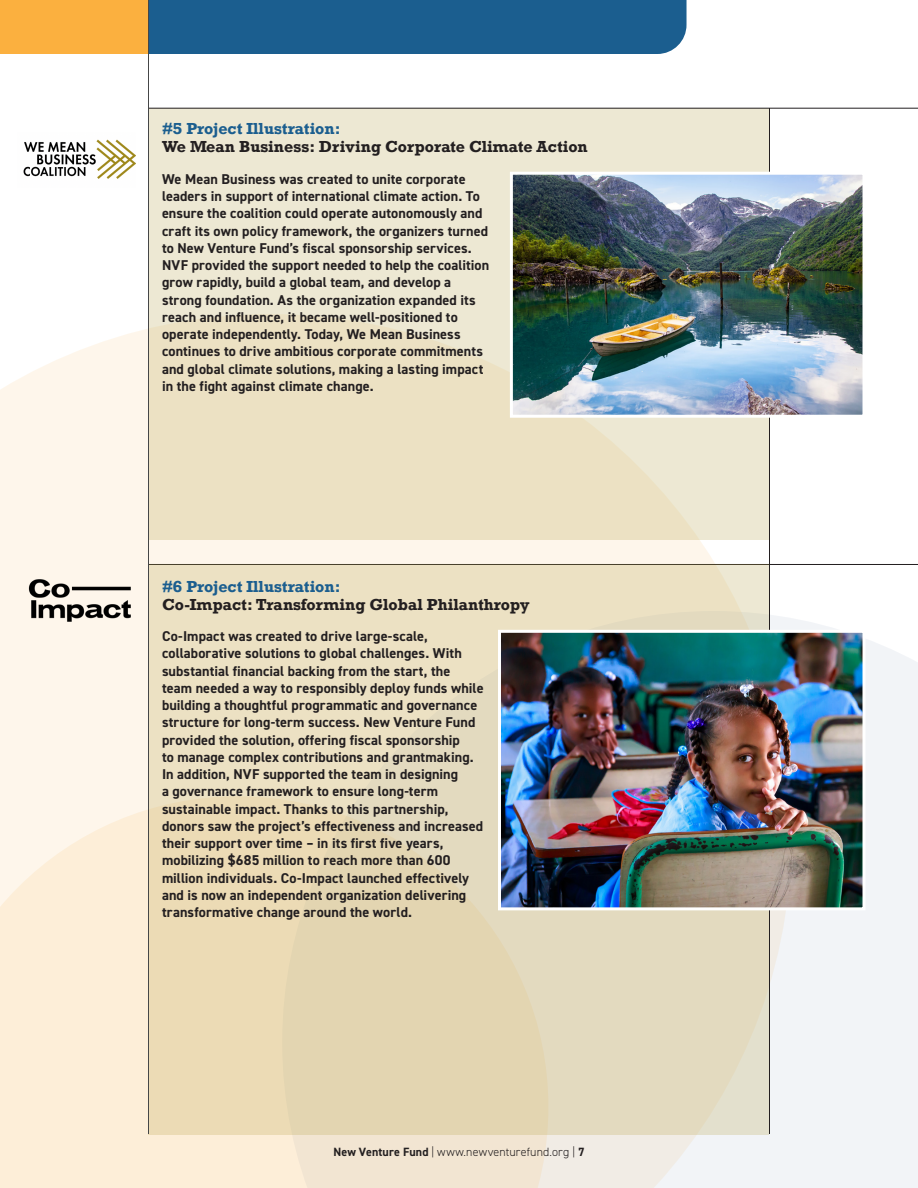
<style>
.page{position:relative;width:918px;height:1188px;background:#fff}
.page>*{position:absolute;margin:0;border:0;box-sizing:border-box;transform-origin:0 0}
.t1{font:700 15px/18px "Rockwell Nova";color:#231f20}
.text_for_Project_Illus{font:700 14.25px/17.2px "DIN2014";letter-spacing:.005em;color:#231f20}
.Main_text{font:300 12px "DIN2014";letter-spacing:.01em;color:#231f20}
.s1{color:#1b5e8f}
.s2{font-weight:700}
</style>
<div class="page">
<div style="left:0;top:329px;width:715px;height:467px;background:#fef6eb"></div>
<svg style="left:548px;top:615px;width:370px;height:573px;fill:#f2f4f7"></svg>
<svg style="left:0;top:796px;width:548px;height:392px;background:#fbedd8"></svg>
<hr style="left:148px;top:564px;width:770px;height:1px;background:#231f20">
<div style="left:148px;top:108px;width:622px;height:432px;background:linear-gradient(to right,#ece4c9,#ede6cf)"></div>
<div style="left:148px;top:564px;width:622px;height:571px;background:linear-gradient(to right,#ebdcb7,#e3dbc2)"></div>
<img style="left:23px;top:139px;width:113px;height:40px">
<img style="left:23px;top:565px;width:125px;height:65px">
<hr style="left:148px;top:108px;width:770px;height:1px;background:#231f20">
<div style="left:149px;top:0;width:538px;height:54px;background:#1b5e8f"></div>
<div style="left:0;top:0;width:148px;height:54px;background:#fbb03f"></div>
<hr style="left:769px;top:108px;width:1px;height:1026px;background:#231f20">
<img style="left:514px;top:176px;width:348px;height:238px">
<div style="left:510px;top:172px;width:356px;height:246px;border:3px solid #fff"></div>
<img style="left:502px;top:634px;width:360px;height:272px">
<div style="left:498px;top:630px;width:368px;height:280px;border:3px solid #fff"></div>
<hr style="left:148px;top:0;width:1px;height:1134px;background:#454647">
<h2 class="t1" style="left:162px;top:120px;width:427px"><span class="s1">#5 Project Illustration:<br></span>We Mean Business: Driving Corporate Climate Action</h2>
<p class="text_for_Project_Illus" style="left:162px;top:170px;width:329px">We Mean Business was created to unite corporate leaders in support of international climate action. To ensure the coalition could operate autonomously and craft its own policy framework, the organizers turned to New Venture Fund’s fiscal sponsorship services.<br>NVF provided the support needed to help the coalition grow rapidly, build a global team, and develop a strong foundation. As the organization expanded its reach and influence, it became well-positioned to operate independently. Today, We Mean Business continues to drive ambitious corporate commitments and global climate solutions, making a lasting impact in the fight against climate change.</p>
<h2 class="t1" style="left:162px;top:577px;width:369px"><span class="s1">#6 Project Illustration:<br></span>Co-Impact: Transforming Global Philanthropy</h2>
<p class="text_for_Project_Illus" style="left:162px;top:627px;width:323px">Co-Impact was created to drive large-scale, collaborative solutions to global challenges. With substantial financial backing from the start, the team needed a way to responsibly deploy funds while building a thoughtful programmatic and governance structure for long-term success. New Venture Fund provided the solution, offering fiscal sponsorship<br>to manage complex contributions and grantmaking.<br>In addition, NVF supported the team in designing<br>a governance framework to ensure long-term sustainable impact. Thanks to this partnership, donors saw the project’s effectiveness and increased their support over time – in its first five years, mobilizing $685 million to reach more than 600 million individuals. Co-Impact launched effectively and is now an independent organization delivering transformative change around the world.</p>
<p class="Main_text" style="left:333px;top:1145px;width:253px"><span class="s2">New Venture Fund</span> | www.newventurefund.org | <span class="s2">7</span></p>
</div>
